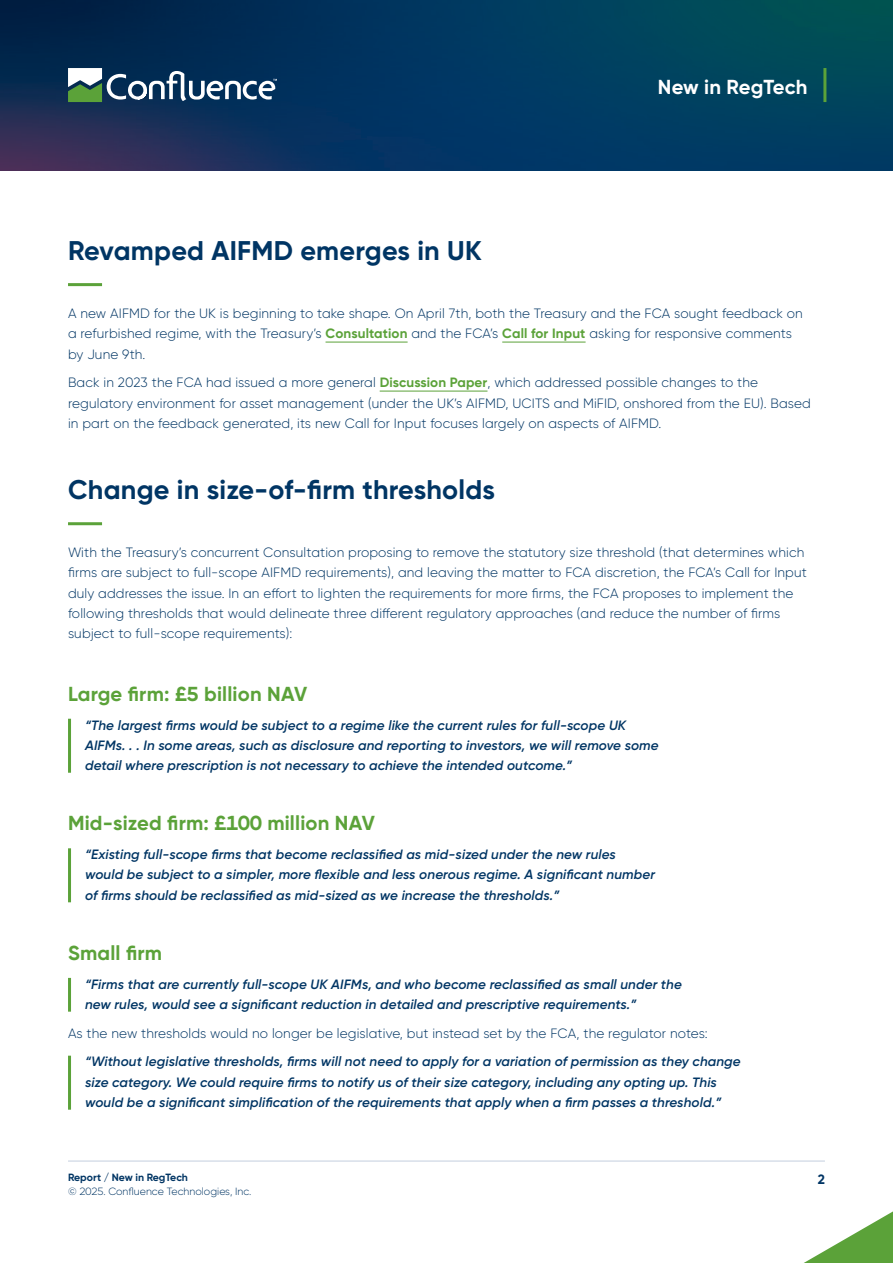
<style>
.page{position:relative;width:893px;height:1263px;background:#fff}
.page>*{position:absolute;margin:0;border:0;box-sizing:border-box;transform-origin:0 0}
.t1{font:700 27px "Gilroy";letter-spacing:.01em;color:#003564}
.t2{font:700 20.25px "Gilroy";letter-spacing:.01em;color:#5ba239}
.t3{font:700 20.25px "Gilroy";letter-spacing:.005em;color:#fff}
.t4{font:300 13.5px/20.2px "Gilroy";letter-spacing:.01em;color:#003564}
.t5{font:italic 600 13.5px/20.2px "Gilroy";letter-spacing:.01em;color:#003564}
.t6{font:700 13.5px "Gilroy";color:#003564}
.t7{font:300 10.5px "Gilroy";color:#003564}
.t8{font:700 10.5px "Gilroy";color:#003564}
.s1{font-weight:700;color:#5ba239}
</style>
<div class="page">
<svg style="left:0;top:0;width:893px;height:170px;background:#04375c"></svg>
<svg style="left:804px;top:1211px;width:89px;height:52px"></svg>
<hr style="left:68px;top:1160px;width:757px;height:2px;background:#d7dfe9">
<hr style="left:326px;top:342px;width:82px;height:1px;background:#5ba239">
<hr style="left:502px;top:342px;width:84px;height:1px;background:#5ba239">
<hr style="left:380px;top:391px;width:107px;height:1px;background:#5ba239">
<hr style="left:68px;top:719px;width:3px;height:54px;background:#5ba239">
<hr style="left:68px;top:848px;width:3px;height:54px;background:#5ba239">
<hr style="left:68px;top:978px;width:3px;height:34px;background:#5ba239">
<hr style="left:68px;top:1056px;width:3px;height:54px;background:#5ba239">
<hr style="left:68px;top:283px;width:34px;height:3px;background:#5ba239">
<hr style="left:68px;top:522px;width:34px;height:3px;background:#5ba239">
<svg style="left:68px;top:68px;width:209px;height:34px"></svg>
<hr style="left:823px;top:68px;width:3px;height:34px;background:#5ba239">
<h1 class="t1" style="left:68px;top:233px;width:415px">Revamped AIFMD emerges in UK</h1>
<h2 class="t3" style="left:658px;top:74px;width:151px">New in RegTech</h2>
<p class="t4" style="left:68px;top:303px;width:736px">A new AIFMD for the UK is beginning to take shape. On April 7th, both the Treasury and the FCA sought feedback on a refurbished regime, with the Treasury’s <span class="s1">Consultation</span> and the FCA’s <span class="s1">Call for Input</span> asking for responsive comments by June 9th.</p>
<p class="t4" style="left:68px;top:372px;width:744px">Back in 2023 the FCA had issued a more general <span class="s1">Discussion Paper</span>, which addressed possible changes to the regulatory environment for asset management (under the UK’s AIFMD, UCITS and MiFID, onshored from the EU). Based in part on the feedback generated, its new Call for Input focuses largely on aspects of AIFMD.</p>
<h1 class="t1" style="left:68px;top:472px;width:429px">Change in size-of-firm thresholds</h1>
<p class="t4" style="left:68px;top:542px;width:740px">With the Treasury’s concurrent Consultation proposing to remove the statutory size threshold (that determines which firms are subject to full-scope AIFMD requirements), and leaving the matter to FCA discretion, the FCA’s Call for Input duly addresses the issue. In an effort to lighten the requirements for more firms, the FCA proposes to implement the following thresholds that would delineate three different regulatory approaches (and reduce the number of firms subject to full-scope requirements):</p>
<h2 class="t2" style="left:68px;top:681px;width:241px">Large firm: £5 billion NAV</h2>
<p class="t5" style="left:85px;top:714px;width:575px">“The largest firms would be subject to a regime like the current rules for full-scope UK<br>AIFMs. . . In some areas, such as disclosure and reporting to investors, we will remove some detail where prescription is not necessary to achieve the intended outcome.”</p>
<h2 class="t2" style="left:68px;top:811px;width:308px">Mid-sized firm: £100 million NAV</h2>
<p class="t5" style="left:85px;top:844px;width:571px">“Existing full-scope firms that become reclassified as mid-sized under the new rules would be subject to a simpler, more flexible and less onerous regime. A significant number of firms should be reclassified as mid-sized as we increase the thresholds.”</p>
<h2 class="t2" style="left:68px;top:940px;width:96px">Small firm</h2>
<p class="t5" style="left:85px;top:974px;width:598px">“Firms that are currently full-scope UK AIFMs, and who become reclassified as small under the new rules, would see a significant reduction in detailed and prescriptive requirements.”</p>
<p class="t4" style="left:68px;top:1023px;width:641px">As the new thresholds would no longer be legislative, but instead set by the FCA, the regulator notes:</p>
<p class="t5" style="left:85px;top:1051px;width:657px">“Without legislative thresholds, firms will not need to apply for a variation of permission as they change size category. We could require firms to notify us of their size category, including any opting up. This would be a significant simplification of the requirements that apply when a firm passes a threshold.”</p>
<p class="t8" style="left:68px;top:1171px;width:121px">Report / New in RegTech</p>
<p class="t6" style="left:818px;top:1171px;width:9px">2</p>
<p class="t7" style="left:68px;top:1185px;width:185px">© 2025. Confluence Technologies, Inc.</p>
</div>
